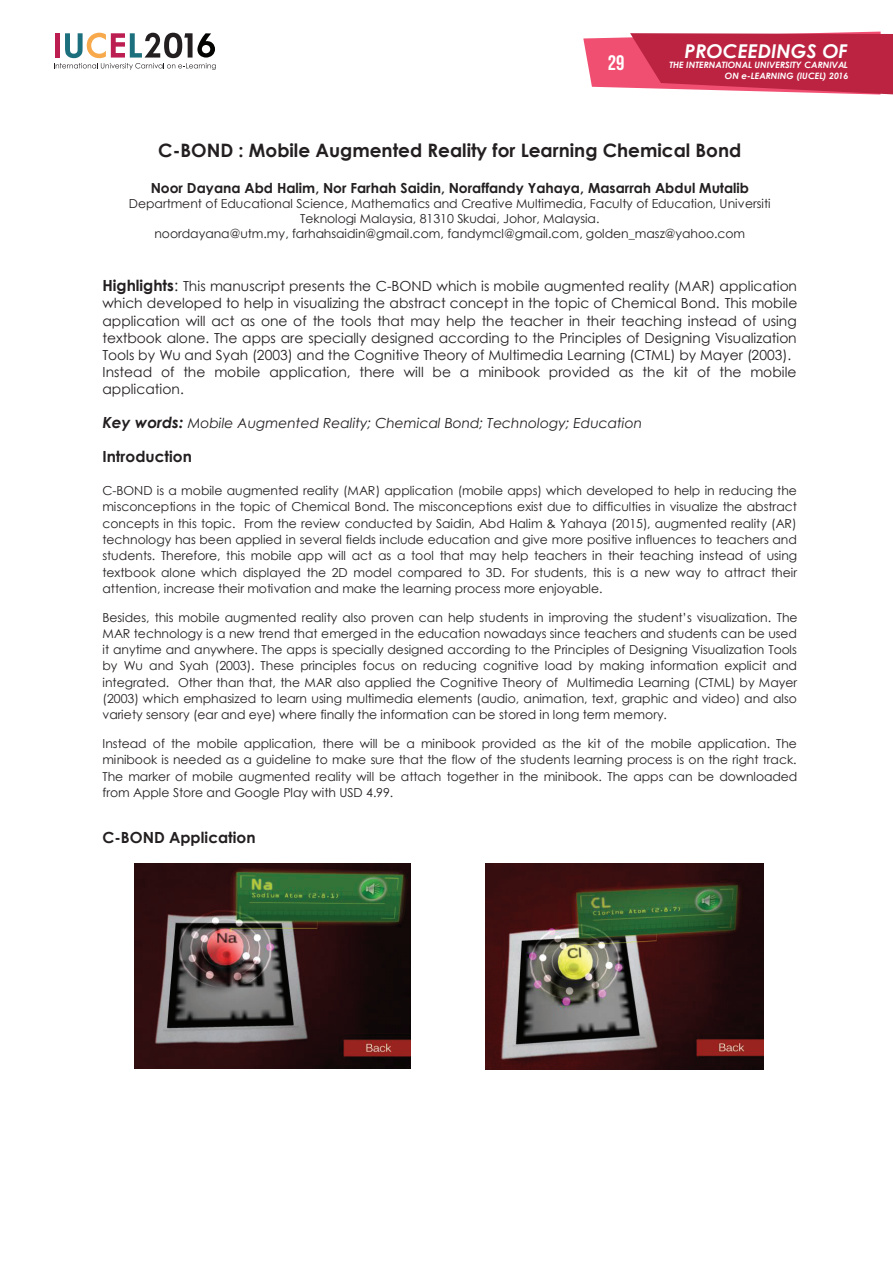
<style>
.page{position:relative;width:893px;height:1263px;background:#fff}
.page>*{position:absolute;margin:0;border:0;box-sizing:border-box;transform-origin:0 0}
.t1{font:21px "Bebas Neue";color:#fff}
.t2{font:italic 700 19.05px "Century Gothic";color:#fff}
.t3{font:700 18.45px "Century Gothic";color:#231f20}
.t4{font:700 15.3px "Century Gothic";color:#231f20}
.t5{font:13.8px/17px "Century Gothic";color:#231f20}
.t6{font:700 13.8px "Century Gothic";color:#231f20}
.t7{font:italic 13.8px "Century Gothic";color:#231f20}
.t8{font:12.45px/16.2px "Century Gothic";color:#231f20;text-align:justify}
.t9{font:italic 700 8.7px/10.5px "Century Gothic";color:#fff;text-align:right}
.s1{font-weight:700;font-size:15.3px}
.s2{font-size:15.3px}
</style>
<div class="page">
<svg style="left:583px;top:32px;width:310px;height:63px;background:#cc445f"></svg>
<svg style="left:54px;top:33px;width:162px;height:37px"></svg>
<img style="left:135px;top:864px;width:276px;height:205px">
<img style="left:486px;top:864px;width:278px;height:205px">
<h1 class="t1" style="left:608px;top:51px;width:18px">29</h1>
<h2 class="t2" style="left:685px;top:36px;width:165px">PROCEEDINGS OF</h2>
<p class="t9" style="left:669px;top:59px;width:180px">THE INTERNATIONAL UNIVERSITY CARNIVAL<br>ON e-LEARNING (IUCEL) 2016</p>
<h3 class="t3" style="left:158px;top:136px;width:585px">C-BOND : Mobile Augmented Reality for Learning Chemical Bond</h3>
<p class="t6" style="left:151px;top:177px;width:600px">Noor Dayana Abd Halim, Nor Farhah Saidin, Noraffandy Yahaya, Masarrah Abdul Mutalib</p>
<p class="t8" style="left:129px;top:196px;width:643px;line-height:15px;text-align:center">Department of Educational Science, Mathematics and Creative Multimedia, Faculty of Education, Universiti<br>Teknologi Malaysia, 81310 Skudai, Johor, Malaysia.<br>noordayana@utm.my, farhahsaidin@gmail.com, fandymcl@gmail.com, golden_masz@yahoo.com</p>
<p class="t5" style="left:102px;top:278px;width:696px"><span class="s1">Highlights</span><span class="s2">:</span> This manuscript presents the C-BOND which is mobile augmented reality (MAR) application which developed to help in visualizing the abstract concept in the topic of Chemical Bond. This mobile application will act as one of the tools that may help the teacher in their teaching instead of using textbook alone. The apps are specially designed according to the Principles of Designing Visualization Tools by Wu and Syah (2003) and the Cognitive Theory of Multimedia Learning (CTML) by Mayer (2003).<br>Instead of the mobile application, there will be a minibook provided as the kit of the mobile application.</p>
<p class="t7" style="left:102px;top:413px;width:541px"><span class="s1">Key words:</span> Mobile Augmented Reality; Chemical Bond; Technology; Education</p>
<p class="t4" style="left:102px;top:445px;width:91px">Introduction</p>
<p class="t8" style="left:102px;top:482px;width:696px">C-BOND is a mobile augmented reality (MAR) application (mobile apps) which developed to help in reducing the misconceptions in the topic of Chemical Bond. The misconceptions exist due to difficulties in visualize the abstract concepts in this topic. From the review conducted by Saidin, Abd Halim &amp; Yahaya (2015), augmented reality (AR) technology has been applied in several fields include education and give more positive influences to teachers and students. Therefore, this mobile app will act as a tool that may help teachers in their teaching instead of using textbook alone which displayed the 2D model compared to 3D. For students, this is a new way to attract their attention, increase their motivation and make the learning process more enjoyable.</p>
<p class="t8" style="left:102px;top:609px;width:696px">Besides, this mobile augmented reality also proven can help students in improving the student’s visualization. The MAR technology is a new trend that emerged in the education nowadays since teachers and students can be used it anytime and anywhere. The apps is specially designed according to the Principles of Designing Visualization Tools by Wu and Syah (2003). These principles focus on reducing cognitive load by making information explicit and integrated. Other than that, the MAR also applied the Cognitive Theory of Multimedia Learning (CTML) by Mayer (2003) which emphasized to learn using multimedia elements (audio, animation, text, graphic and video) and also variety sensory (ear and eye) where finally the information can be stored in long term memory.</p>
<p class="t8" style="left:102px;top:735px;width:696px">Instead of the mobile application, there will be a minibook provided as the kit of the mobile application. The minibook is needed as a guideline to make sure that the flow of the students learning process is on the right track.<br>The marker of mobile augmented reality will be attach together in the minibook. The apps can be downloaded from Apple Store and Google Play with USD 4.99.</p>
<p class="t4" style="left:102px;top:826px;width:155px">C-BOND Application</p>
</div>
